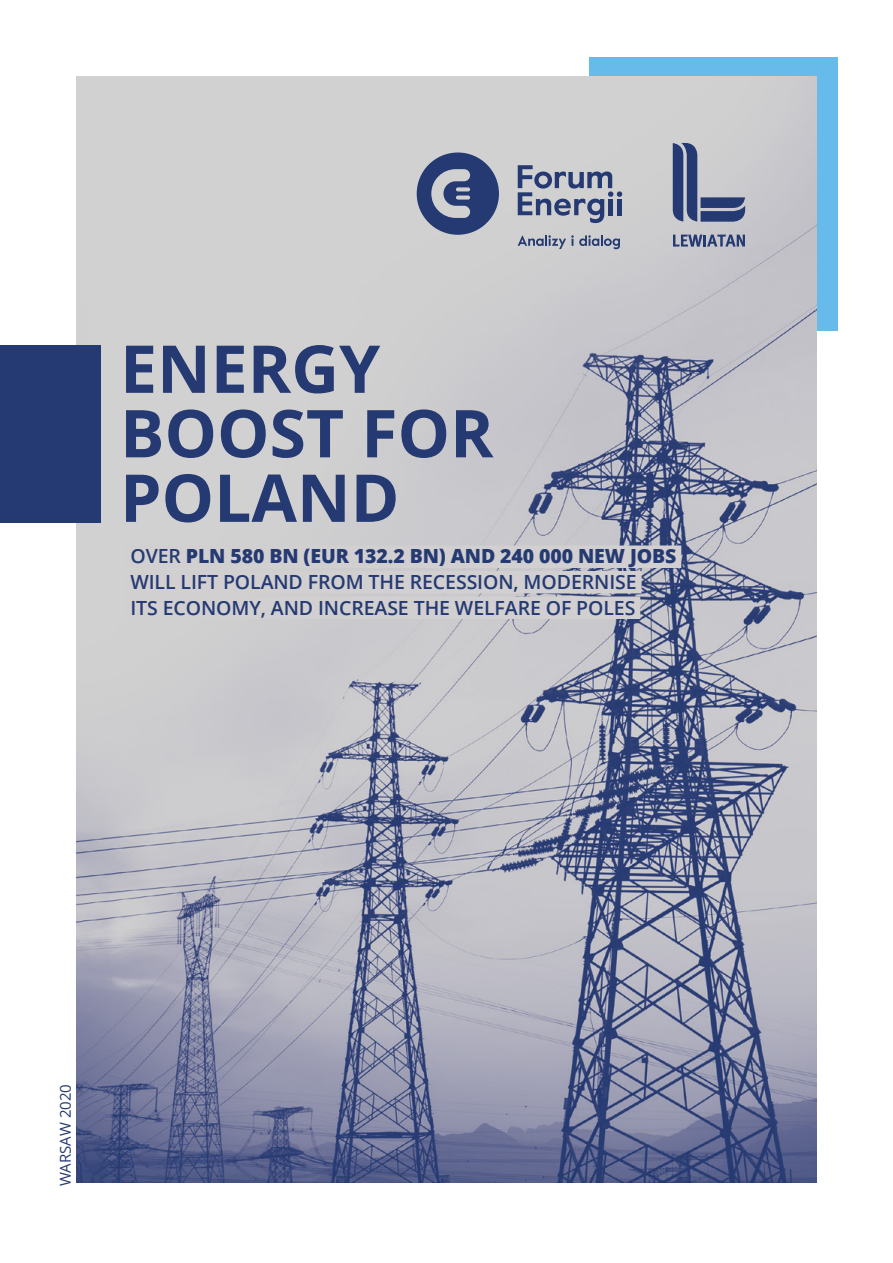
<style>
.page{position:relative;width:893px;height:1263px;background:#fff}
.page>*{position:absolute;margin:0;border:0;box-sizing:border-box;transform-origin:0 0}
.t1{font:700 66px/64.5px "Open Sans";color:#253a72}
.t2{font:600 19.5px/25.5px "Open Sans";letter-spacing:-.005em;color:#253a72}
.t3{font:15px "Open Sans";color:#253a72}
.s1{font-weight:800}
</style>
<div class="page">
<div style="left:589px;top:57px;width:249px;height:274px;background:#66bbea"></div>
<img style="left:77px;top:77px;width:739px;height:1105px">
<svg style="left:673px;top:143px;width:72px;height:79px;background:#848da6"></svg>
<svg style="left:673px;top:235px;width:72px;height:12px"></svg>
<div style="left:125px;top:545px;width:556px;height:23px;background:#d1cfd0"></div>
<div style="left:125px;top:571px;width:517px;height:22px;background:#d1cfd0"></div>
<div style="left:125px;top:596px;width:515px;height:23px;background:#d1cfd0"></div>
<svg style="left:417px;top:152px;width:82px;height:83px;background:#677396"></svg>
<svg style="left:518px;top:165px;width:104px;height:58px;background:#979eb0"></svg>
<svg style="left:518px;top:235px;width:102px;height:14px"></svg>
<div style="left:0;top:345px;width:101px;height:178px;background:#253a72"></div>
<p class="t1" style="left:120px;top:335px;width:375px">ENERGY<br>BOOST FOR<br>POLAND</p>
<p class="t2" style="left:130px;top:543px;width:548px">OVER <span class="s1">PLN 580 BN (EUR 132.2 BN) AND 240 000 NEW JOBS<br></span>WILL LIFT POLAND FROM THE RECESSION, MODERNISE<br>ITS ECONOMY, AND INCREASE THE WELFARE OF POLES</p>
<p class="t3" style="left:55px;top:1186px;width:104px;rotate:-90deg">WARSAW 2020</p>
</div>
